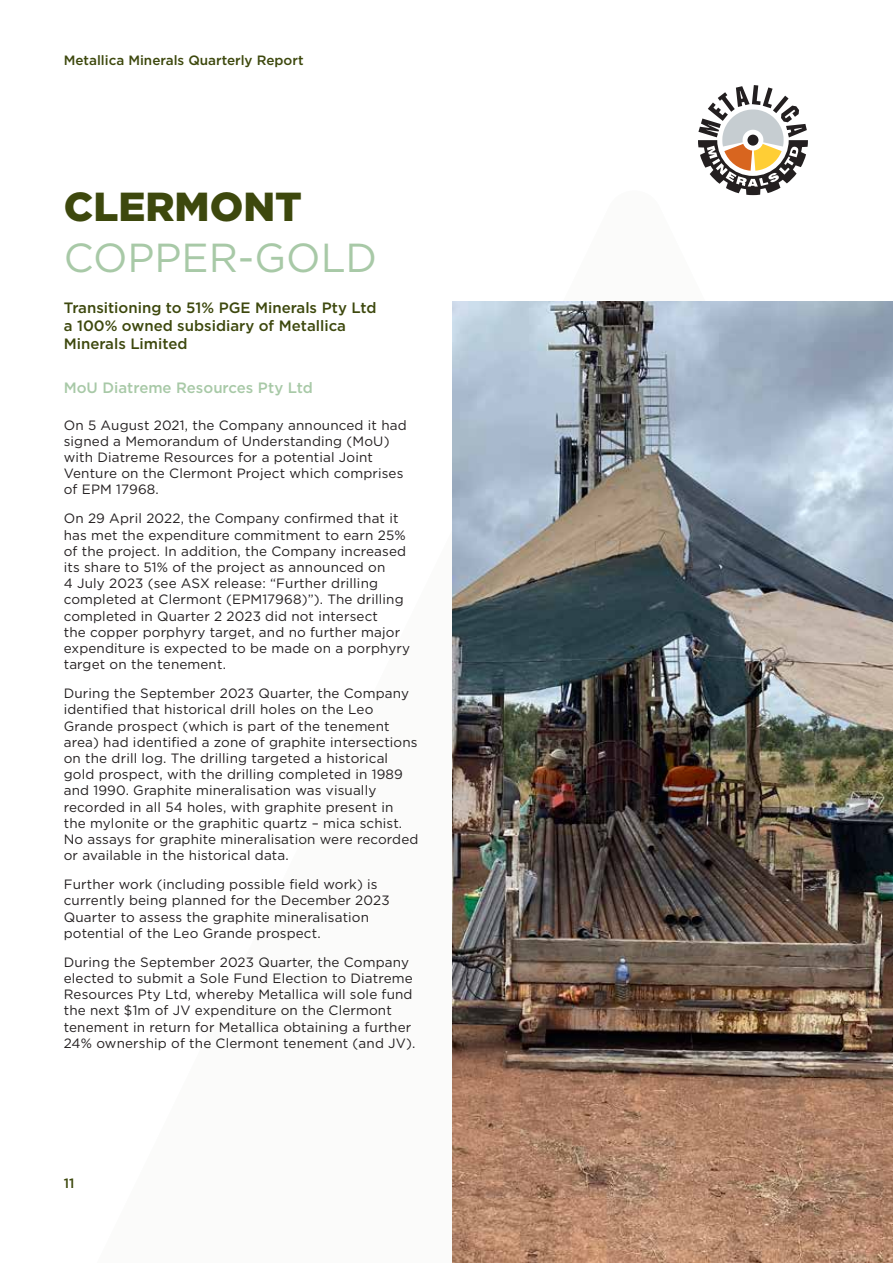
<style>
.page{position:relative;width:893px;height:1263px;background:#fff}
.page>*{position:absolute;margin:0;border:0;box-sizing:border-box;transform-origin:0 0}
.t1{font:40.5px "Gotham";color:#a8c9a7}
.t2{font:900 40.5px "Gotham";color:#3d480d}
.t3{font:500 15px/18px "Gotham";color:#3d480d}
.t4{font:500 15px "Gotham";color:#a8c9a7}
.t5{font:13.5px/16.2px "Gotham";letter-spacing:.01em;color:#231f20}
.t6{font:500 13.5px "Gotham";color:#3d480d}
</style>
<div class="page">
<svg style="left:698px;top:85px;width:110px;height:110px"></svg>
<img style="left:453px;top:301px;width:440px;height:962px">
<p class="t6" style="left:64px;top:51px;width:241px">Metallica Minerals Quarterly Report</p>
<h1 class="t2" style="left:64px;top:178px;width:240px">CLERMONT</h1>
<h1 class="t1" style="left:64px;top:232px;width:315px">COPPER-GOLD</h1>
<p class="t3" style="left:64px;top:299px;width:314px">Transitioning to 51% PGE Minerals Pty Ltd a 100% owned subsidiary of Metallica<br>Minerals Limited</p>
<p class="t4" style="left:64px;top:378px;width:251px">MoU Diatreme Resources Pty Ltd</p>
<p class="t5" style="left:64px;top:416px;width:344px">On 5 August 2021, the Company announced it had signed a Memorandum of Understanding (MoU) with Diatreme Resources for a potential Joint Venture on the Clermont Project which comprises of EPM 17968.</p>
<p class="t5" style="left:64px;top:510px;width:348px">On 29 April 2022, the Company confirmed that it has met the expenditure commitment to earn 25% of the project. In addition, the Company increased its share to 51% of the project as announced on<br>4 July 2023 (see ASX release: “Further drilling completed at Clermont (EPM17968)”). The drilling completed in Quarter 2 2023 did not intersect<br>the copper porphyry target, and no further major expenditure is expected to be made on a porphyry target on the tenement.</p>
<p class="t5" style="left:64px;top:685px;width:356px">During the September 2023 Quarter, the Company identified that historical drill holes on the Leo Grande prospect (which is part of the tenement area) had identified a zone of graphite intersections on the drill log. The drilling targeted a historical gold prospect, with the drilling completed in 1989 and 1990. Graphite mineralisation was visually recorded in all 54 holes, with graphite present in the mylonite or the graphitic quartz – mica schist.<br>No assays for graphite mineralisation were recorded or available in the historical data.</p>
<p class="t5" style="left:64px;top:876px;width:327px">Further work (including possible field work) is currently being planned for the December 2023<br>Quarter to assess the graphite mineralisation potential of the Leo Grande prospect.</p>
<p class="t5" style="left:64px;top:953px;width:353px">During the September 2023 Quarter, the Company elected to submit a Sole Fund Election to Diatreme Resources Pty Ltd, whereby Metallica will sole fund the next $1m of JV expenditure on the Clermont tenement in return for Metallica obtaining a further 24% ownership of the Clermont tenement (and JV).</p>
<p class="t6" style="left:64px;top:1174px;width:12px">11</p>
</div>
